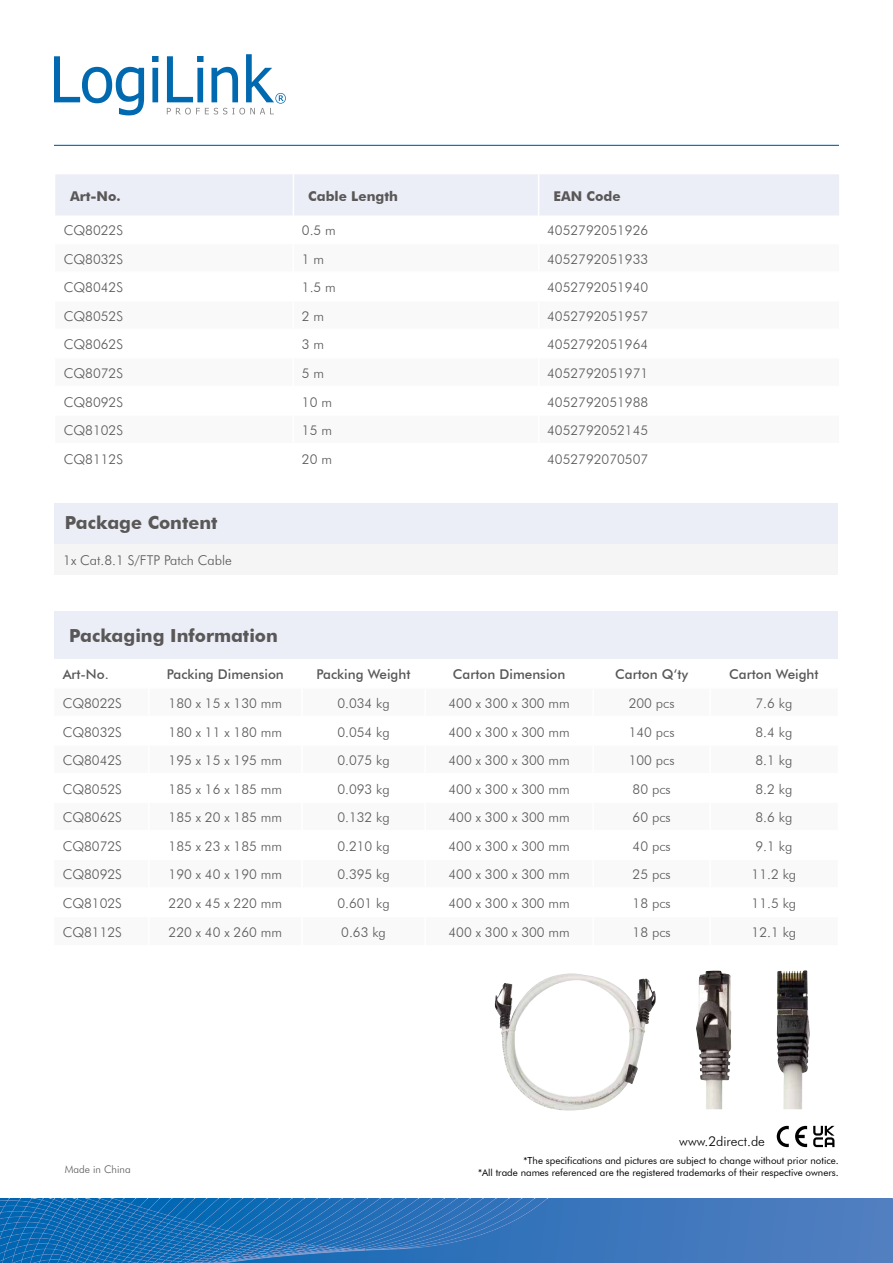
<style>
.page{position:relative;width:893px;height:1263px;background:#fff}
.page>*{position:absolute;margin:0;border:0;box-sizing:border-box;transform-origin:0 0}
.t1{font:700 18px "Futura BT";color:#595757}
.t2{font:300 13.5px "Futura BT";color:#595757}
.t3{font:500 13.5px "Futura BT";color:#595757}
.t4{font:700 13.5px "Futura BT";color:#595757}
.t5{font:300 13.5px "Futura BT";color:#000}
.t6{font:300 10.5px "Futura BT";color:#595757}
.t7{font:9.75px/11.7px "Futura BT";color:#000;text-align:right}
</style>
<div class="page">
<img style="left:0;top:1198px;width:893px;height:65px">
<hr style="left:54px;top:145px;width:785px;height:1px;background:#0066b2">
<svg style="left:54px;top:56px;width:90px;height:59px"></svg>
<svg style="left:152px;top:56px;width:7px;height:46px"></svg>
<svg style="left:167px;top:54px;width:119px;height:60px"></svg>
<svg style="left:777px;top:1126px;width:12px;height:21px"></svg>
<svg style="left:795px;top:1126px;width:12px;height:21px"></svg>
<svg style="left:813px;top:1126px;width:21px;height:21px"></svg>
<div style="left:55px;top:503px;width:783px;height:41px;background:#ebeef7"></div>
<div style="left:55px;top:545px;width:783px;height:30px;background:#f5f5f6"></div>
<div style="left:54px;top:611px;width:784px;height:48px;background:#ebeef7"></div>
<div style="left:55px;top:174px;width:784px;height:42px;background:#ebeef7"></div>
<img style="left:777px;top:970px;width:33px;height:139px">
<img style="left:494px;top:973px;width:162px;height:137px">
<img style="left:696px;top:970px;width:36px;height:139px">
<p class="t4" style="left:70px;top:190px;width:52px">Art-No.</p>
<p class="t4" style="left:308px;top:190px;width:91px">Cable Length</p>
<p class="t4" style="left:553px;top:190px;width:69px">EAN Code</p>
<p class="t2" style="left:64px;top:225px;width:61px">CQ8022S</p>
<p class="t2" style="left:302px;top:225px;width:35px">0.5 m</p>
<p class="t2" style="left:547px;top:225px;width:103px">4052792051926</p>
<p class="t2" style="left:64px;top:253px;width:61px">CQ8032S</p>
<p class="t2" style="left:302px;top:253px;width:24px">1 m</p>
<p class="t2" style="left:547px;top:253px;width:103px">4052792051933</p>
<p class="t2" style="left:64px;top:282px;width:61px">CQ8042S</p>
<p class="t2" style="left:302px;top:282px;width:35px">1.5 m</p>
<p class="t2" style="left:547px;top:282px;width:103px">4052792051940</p>
<p class="t2" style="left:64px;top:310px;width:61px">CQ8052S</p>
<p class="t2" style="left:302px;top:310px;width:24px">2 m</p>
<p class="t2" style="left:547px;top:310px;width:103px">4052792051957</p>
<p class="t2" style="left:64px;top:339px;width:61px">CQ8062S</p>
<p class="t2" style="left:302px;top:339px;width:24px">3 m</p>
<p class="t2" style="left:547px;top:339px;width:103px">4052792051964</p>
<p class="t2" style="left:64px;top:368px;width:61px">CQ8072S</p>
<p class="t2" style="left:302px;top:368px;width:24px">5 m</p>
<p class="t2" style="left:547px;top:368px;width:103px">4052792051971</p>
<p class="t2" style="left:64px;top:396px;width:61px">CQ8092S</p>
<p class="t2" style="left:302px;top:396px;width:32px">10 m</p>
<p class="t2" style="left:547px;top:396px;width:103px">4052792051988</p>
<p class="t2" style="left:64px;top:425px;width:61px">CQ8102S</p>
<p class="t2" style="left:302px;top:425px;width:32px">15 m</p>
<p class="t2" style="left:547px;top:425px;width:103px">4052792052145</p>
<p class="t2" style="left:64px;top:453px;width:61px">CQ8112S</p>
<p class="t2" style="left:302px;top:453px;width:32px">20 m</p>
<p class="t2" style="left:547px;top:453px;width:103px">4052792070507</p>
<h1 class="t1" style="left:65px;top:515px;width:154px">Package Content</h1>
<p class="t2" style="left:63px;top:554px;width:170px">1x Cat.8.1 S/FTP Patch Cable</p>
<h1 class="t1" style="left:69px;top:628px;width:210px">Packaging Information</h1>
<p class="t3" style="left:63px;top:669px;width:48px">Art-No.</p>
<p class="t3" style="left:167px;top:669px;width:119px">Packing Dimension</p>
<p class="t3" style="left:317px;top:669px;width:95px">Packing Weight</p>
<p class="t3" style="left:453px;top:669px;width:114px">Carton Dimension</p>
<p class="t3" style="left:615px;top:669px;width:74px">Carton Q‘ty</p>
<p class="t3" style="left:729px;top:669px;width:91px">Carton Weight</p>
<p class="t2" style="left:63px;top:698px;width:61px">CQ8022S</p>
<p class="t2" style="left:169px;top:698px;width:115px">180 x 15 x 130 mm</p>
<p class="t2" style="left:337px;top:698px;width:54px">0.034 kg</p>
<p class="t2" style="left:448px;top:698px;width:123px">400 x 300 x 300 mm</p>
<p class="t2" style="left:629px;top:698px;width:47px">200 pcs</p>
<p class="t2" style="left:755px;top:698px;width:38px">7.6 kg</p>
<p class="t2" style="left:63px;top:726px;width:61px">CQ8032S</p>
<p class="t2" style="left:169px;top:726px;width:115px">180 x 11 x 180 mm</p>
<p class="t2" style="left:337px;top:726px;width:54px">0.054 kg</p>
<p class="t2" style="left:448px;top:726px;width:123px">400 x 300 x 300 mm</p>
<p class="t2" style="left:629px;top:726px;width:47px">140 pcs</p>
<p class="t2" style="left:755px;top:726px;width:38px">8.4 kg</p>
<p class="t2" style="left:63px;top:755px;width:61px">CQ8042S</p>
<p class="t2" style="left:169px;top:755px;width:115px">195 x 15 x 195 mm</p>
<p class="t2" style="left:337px;top:755px;width:54px">0.075 kg</p>
<p class="t2" style="left:448px;top:755px;width:123px">400 x 300 x 300 mm</p>
<p class="t2" style="left:629px;top:755px;width:47px">100 pcs</p>
<p class="t2" style="left:755px;top:755px;width:38px">8.1 kg</p>
<p class="t2" style="left:63px;top:783px;width:61px">CQ8052S</p>
<p class="t2" style="left:169px;top:783px;width:115px">185 x 16 x 185 mm</p>
<p class="t2" style="left:337px;top:783px;width:54px">0.093 kg</p>
<p class="t2" style="left:448px;top:783px;width:123px">400 x 300 x 300 mm</p>
<p class="t2" style="left:633px;top:783px;width:40px">80 pcs</p>
<p class="t2" style="left:755px;top:783px;width:38px">8.2 kg</p>
<p class="t2" style="left:63px;top:812px;width:61px">CQ8062S</p>
<p class="t2" style="left:169px;top:812px;width:115px">185 x 20 x 185 mm</p>
<p class="t2" style="left:337px;top:812px;width:54px">0.132 kg</p>
<p class="t2" style="left:448px;top:812px;width:123px">400 x 300 x 300 mm</p>
<p class="t2" style="left:633px;top:812px;width:40px">60 pcs</p>
<p class="t2" style="left:755px;top:812px;width:38px">8.6 kg</p>
<p class="t2" style="left:63px;top:840px;width:61px">CQ8072S</p>
<p class="t2" style="left:169px;top:840px;width:115px">185 x 23 x 185 mm</p>
<p class="t2" style="left:337px;top:840px;width:54px">0.210 kg</p>
<p class="t2" style="left:448px;top:840px;width:123px">400 x 300 x 300 mm</p>
<p class="t2" style="left:633px;top:840px;width:40px">40 pcs</p>
<p class="t2" style="left:755px;top:840px;width:38px">9.1 kg</p>
<p class="t2" style="left:63px;top:869px;width:61px">CQ8092S</p>
<p class="t2" style="left:169px;top:869px;width:115px">190 x 40 x 190 mm</p>
<p class="t2" style="left:337px;top:869px;width:54px">0.395 kg</p>
<p class="t2" style="left:448px;top:869px;width:123px">400 x 300 x 300 mm</p>
<p class="t2" style="left:633px;top:869px;width:40px">25 pcs</p>
<p class="t2" style="left:752px;top:869px;width:46px">11.2 kg</p>
<p class="t2" style="left:63px;top:898px;width:61px">CQ8102S</p>
<p class="t2" style="left:169px;top:898px;width:115px">220 x 45 x 220 mm</p>
<p class="t2" style="left:337px;top:898px;width:54px">0.601 kg</p>
<p class="t2" style="left:448px;top:898px;width:123px">400 x 300 x 300 mm</p>
<p class="t2" style="left:633px;top:898px;width:40px">18 pcs</p>
<p class="t2" style="left:752px;top:898px;width:46px">11.5 kg</p>
<p class="t2" style="left:63px;top:926px;width:61px">CQ8112S</p>
<p class="t2" style="left:169px;top:926px;width:115px">220 x 40 x 260 mm</p>
<p class="t2" style="left:341px;top:926px;width:46px">0.63 kg</p>
<p class="t2" style="left:448px;top:926px;width:123px">400 x 300 x 300 mm</p>
<p class="t2" style="left:633px;top:926px;width:40px">18 pcs</p>
<p class="t2" style="left:752px;top:926px;width:46px">12.1 kg</p>
<p class="t6" style="left:65px;top:1165px;width:67px">Made in China</p>
<p class="t5" style="left:679px;top:1136px;width:87px">www.2direct.de</p>
<p class="t7" style="left:478px;top:1155px;width:362px">*The specifications and pictures are subject to change without prior notice.<br>*All trade names referenced are the registered trademarks of their respective owners.</p>
</div>
